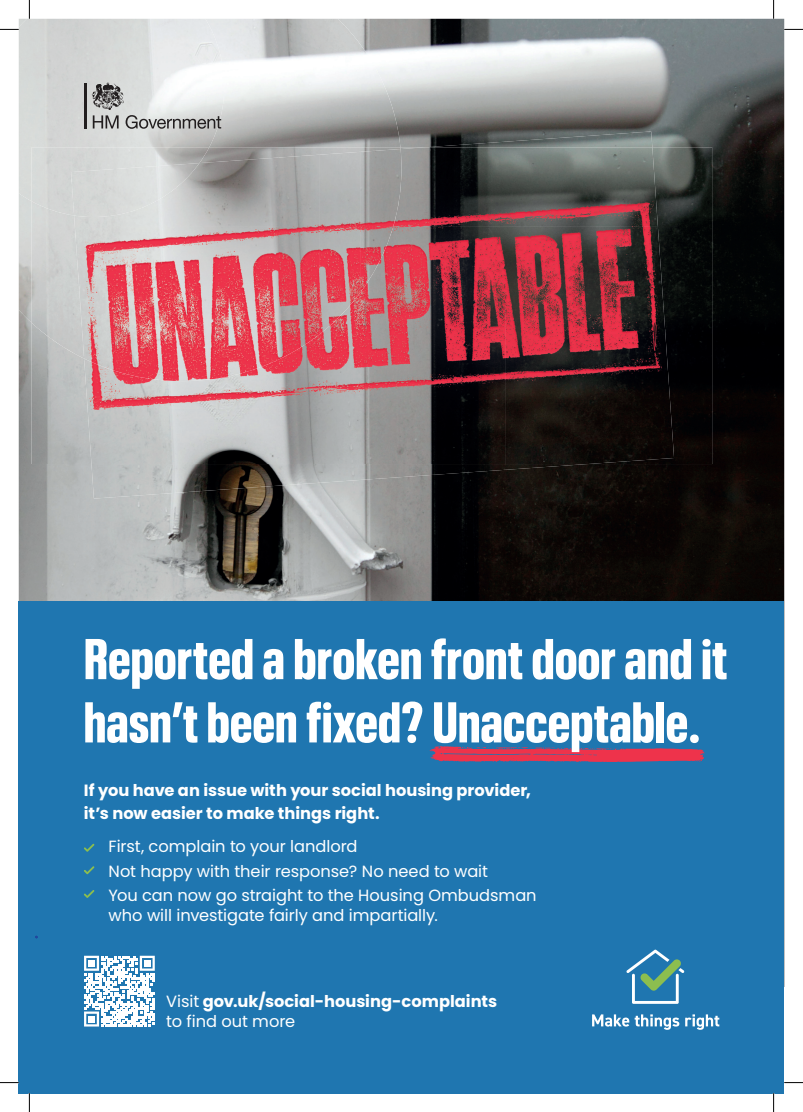
<style>
.page{position:relative;width:803px;height:1112px;background:#fff}
.page>*{position:absolute;margin:0;border:0;box-sizing:border-box;transform-origin:0 0}
.t1{font:900 condensed 56.88px/63.2px "Neue Plak";letter-spacing:.01em;color:#fff}
.t2{font:16.25px/24.5px "Poppins";letter-spacing:-.005em;color:#fff}
.t3{font:700 16.25px/19.5px "Poppins";color:#fff}
.s1{font-weight:400}
</style>
<div class="page">
<img style="left:19px;top:19px;width:765px;height:582px">
<img style="left:224px;top:19px;width:176px;height:128px">
<img style="left:19px;top:201px;width:13px;height:122px">
<img style="left:658px;top:147px;width:54px;height:317px">
<img style="left:32px;top:358px;width:42px;height:106px">
<img style="left:74px;top:381px;width:10px;height:83px">
<img style="left:224px;top:147px;width:169px;height:10px">
<img style="left:32px;top:215px;width:42px;height:143px">
<img style="left:91px;top:464px;width:497px;height:34px">
<img style="left:426px;top:131px;width:226px;height:16px">
<img style="left:84px;top:345px;width:253px;height:119px">
<img style="left:337px;top:305px;width:337px;height:159px">
<img style="left:320px;top:334px;width:17px;height:11px">
<img style="left:361px;top:226px;width:302px;height:80px">
<img style="left:393px;top:147px;width:265px;height:80px">
<img style="left:74px;top:188px;width:205px;height:193px">
<img style="left:278px;top:155px;width:42px;height:204px">
<img style="left:319px;top:152px;width:42px;height:182px">
<img style="left:360px;top:149px;width:41px;height:143px">
<img style="left:224px;top:157px;width:55px;height:31px">
<div style="left:19px;top:601px;width:765px;height:491px;background:#1f76b0"></div>
<svg style="left:430px;top:746px;width:275px;height:16px"></svg>
<img style="left:19px;top:19px;width:205px;height:182px">
<img style="left:32px;top:147px;width:177px;height:68px">
<img style="left:71px;top:163px;width:128px;height:54px">
<svg style="left:84px;top:955px;width:71px;height:71px"></svg>
<div style="left:88px;top:959px;width:7px;height:7px;background:#fff"></div>
<div style="left:144px;top:959px;width:6px;height:7px;background:#fff"></div>
<div style="left:88px;top:1015px;width:7px;height:6px;background:#fff"></div>
<svg style="left:84px;top:843px;width:10px;height:8px"></svg>
<svg style="left:84px;top:866px;width:10px;height:8px"></svg>
<svg style="left:84px;top:890px;width:10px;height:7px"></svg>
<svg style="left:592px;top:1014px;width:37px;height:12px"></svg>
<svg style="left:635px;top:1014px;width:44px;height:15px"></svg>
<svg style="left:685px;top:1014px;width:34px;height:15px"></svg>
<svg style="left:626px;top:949px;width:58px;height:54px"></svg>
<hr style="left:84px;top:83px;width:2px;height:45px;background:#221e1f">
<svg style="left:91px;top:83px;width:130px;height:46px"></svg>
<svg style="left:784px;top:29px;width:19px;height:1px"></svg>
<svg style="left:0;top:1081px;width:19px;height:2px"></svg>
<svg style="left:784px;top:1082px;width:19px;height:1px"></svg>
<svg style="left:0;top:0;width:30px;height:30px"></svg>
<svg style="left:29px;top:1092px;width:1px;height:19px"></svg>
<svg style="left:773px;top:0;width:1px;height:19px"></svg>
<svg style="left:773px;top:1092px;width:1px;height:19px"></svg>
<h1 class="t1" style="left:84px;top:622px;width:645px">Reported a broken front door and it hasn’t been fixed? Unacceptable.</h1>
<p class="t3" style="left:84px;top:779px;width:449px;line-height:22.8px">If you have an issue with your social housing provider, it’s now easier to make things right.</p>
<p class="t2" style="left:109px;top:834px;width:430px">First, complain to your landlord<br>Not happy with their response? No need to wait<br>You can now go straight to the Housing Ombudsman</p>
<p class="t2" style="left:109px;top:902px;width:331px">who will investigate fairly and impartially.</p>
<p class="t3" style="left:166px;top:991px;width:332px"><span class="s1">Visit</span> gov.uk/social-housing-complaints <span class="s1">to find out more</span></p>
</div>
